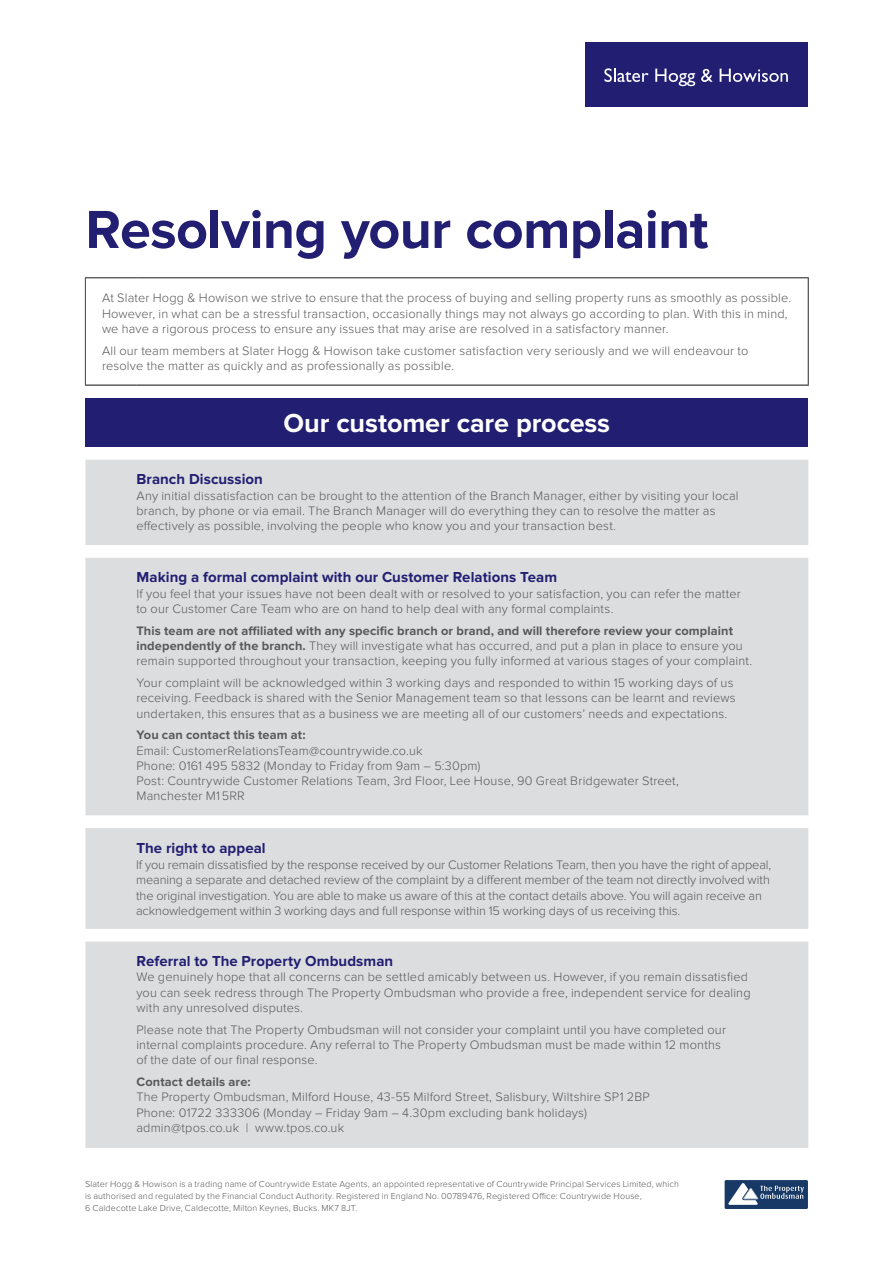
<style>
.page{position:relative;width:893px;height:1263px;background:#fff}
.page>*{position:absolute;margin:0;border:0;box-sizing:border-box;transform-origin:0 0}
.t1{font:700 55.5px "Proxima Nova";letter-spacing:-.01em;color:#221e72}
.t2{font:700 27px "Proxima Nova";letter-spacing:-.005em;color:#fff}
.t3{font:700 15px "Proxima Nova";letter-spacing:.005em;color:#221e72}
.t4{font:300 12.75px/15.3px "Proxima Nova";letter-spacing:.01em;color:#57585a}
.t5{font:300 12.75px/15.3px "Proxima Nova";letter-spacing:-.01em;color:#57585a}
.t6{font:700 12.75px "Proxima Nova";letter-spacing:.01em;color:#57585a}
.t7{font:300 9px/12px "Proxima Nova";letter-spacing:.015em;color:#57585a}
.s1{font-weight:700}
</style>
<div class="page">
<div style="left:85px;top:460px;width:723px;height:688px;background:#dcdddf"></div>
<svg style="left:725px;top:1180px;width:83px;height:29px;background:#4b6588"></svg>
<div style="left:586px;top:43px;width:222px;height:64px;background:#221e72"></div>
<svg style="left:604px;top:68px;width:45px;height:14px"></svg>
<svg style="left:655px;top:69px;width:40px;height:17px"></svg>
<svg style="left:701px;top:69px;width:12px;height:13px"></svg>
<svg style="left:720px;top:69px;width:68px;height:13px"></svg>
<div style="left:85px;top:398px;width:723px;height:49px;background:#221e72"></div>
<hr style="left:85px;top:277px;width:52px;height:1px;background:#57585a">
<hr style="left:85px;top:278px;width:1px;height:107px;background:#57585a">
<hr style="left:137px;top:277px;width:672px;height:1px;background:#57585a">
<hr style="left:808px;top:278px;width:1px;height:107px;background:#57585a">
<hr style="left:85px;top:385px;width:52px;height:1px;background:#57585a">
<hr style="left:137px;top:385px;width:672px;height:1px;background:#57585a">
<h1 class="t1" style="left:85px;top:197px;width:624px">Resolving your complaint</h1>
<p class="t4" style="left:102px;top:291px;width:691px">At Slater Hogg &amp; Howison we strive to ensure that the process of buying and selling property runs as smoothly as possible.<br>However, in what can be a stressful transaction, occasionally things may not always go according to plan. With this in mind, we have a rigorous process to ensure any issues that may arise are resolved in a satisfactory manner.</p>
<p class="t4" style="left:102px;top:343px;width:648px">All our team members at Slater Hogg &amp; Howison take customer satisfaction very seriously and we will endeavour to resolve the matter as quickly and as professionally as possible.</p>
<p class="t3" style="left:137px;top:471px;width:128px">Branch Discussion</p>
<h2 class="t2" style="left:284px;top:407px;width:328px">Our customer care process</h2>
<p class="t4" style="left:136px;top:488px;width:604px">Any initial dissatisfaction can be brought to the attention of the Branch Manager, either by visiting your local branch, by phone or via email. The Branch Manager will do everything they can to resolve the matter as effectively as possible, involving the people who know you and your transaction best.</p>
<p class="t3" style="left:137px;top:569px;width:422px">Making a formal complaint with our Customer Relations Team</p>
<p class="t4" style="left:136px;top:586px;width:606px">If you feel that your issues have not been dealt with or resolved to your satisfaction, you can refer the matter to our Customer Care Team who are on hand to help deal with any formal complaints.</p>
<p class="t4" style="left:136px;top:623px;width:617px"><span class="s1">This team are not affiliated with any specific branch or brand, and will therefore review your complaint independently of the branch.</span> They will investigate what has occurred, and put a plan in place to ensure you remain supported throughout your transaction, keeping you fully informed at various stages of your complaint.</p>
<p class="t4" style="left:136px;top:676px;width:601px">Your complaint will be acknowledged within 3 working days and responded to within 15 working days of us receiving. Feedback is shared with the Senior Management team so that lessons can be learnt and reviews undertaken, this ensures that as a business we are meeting all of our customers’ needs and expectations.</p>
<p class="t6" style="left:136px;top:728px;width:171px">You can contact this team at:</p>
<p class="t4" style="left:136px;top:743px;width:544px">Email: CustomerRelationsTeam@countrywide.co.uk<br>Phone: 0161 495 5832 (Monday to Friday from 9am – 5:30pm)<br>Post: Countrywide Customer Relations Team, 3rd Floor, Lee House, 90 Great Bridgewater Street, Manchester M15RR</p>
<p class="t3" style="left:137px;top:839px;width:131px">The right to appeal</p>
<p class="t5" style="left:136px;top:858px;width:637px">If you remain dissatisfied by the response received by our Customer Relations Team, then you have the right of appeal, meaning a separate and detached review of the complaint by a different member of the team not directly involved with the original investigation. You are able to make us aware of this at the contact details above. You will again receive an acknowledgement within 3 working days and full response within 15 working days of us receiving this.</p>
<p class="t3" style="left:137px;top:952px;width:258px">Referral to The Property Ombudsman</p>
<p class="t4" style="left:136px;top:970px;width:616px">We genuinely hope that all concerns can be settled amicably between us. However, if you remain dissatisfied you can seek redress through The Property Ombudsman who provide a free, independent service for dealing with any unresolved disputes.</p>
<p class="t4" style="left:136px;top:1022px;width:591px">Please note that The Property Ombudsman will not consider your complaint until you have completed our internal complaints procedure. Any referral to The Property Ombudsman must be made within 12 months of the date of our final response.</p>
<p class="t6" style="left:136px;top:1074px;width:116px">Contact details are:</p>
<p class="t4" style="left:136px;top:1090px;width:515px">The Property Ombudsman, Milford House, 43-55 Milford Street, Salisbury, Wiltshire SP1 2BP<br>Phone: 01722 333306 (Monday – Friday 9am – 4.30pm excluding bank holidays) admin@tpos.co.uk | www.tpos.co.uk</p>
<p class="t7" style="left:85px;top:1178px;width:595px">Slater Hogg &amp; Howison is a trading name of Countrywide Estate Agents, an appointed representative of Countrywide Principal Services Limited, which is authorised and regulated by the Financial Conduct Authority. Registered in England No. 00789476, Registered Office: Countrywide House,<br>6 Caldecotte Lake Drive, Caldecotte, Milton Keynes, Bucks. MK7 8JT.</p>
</div>
